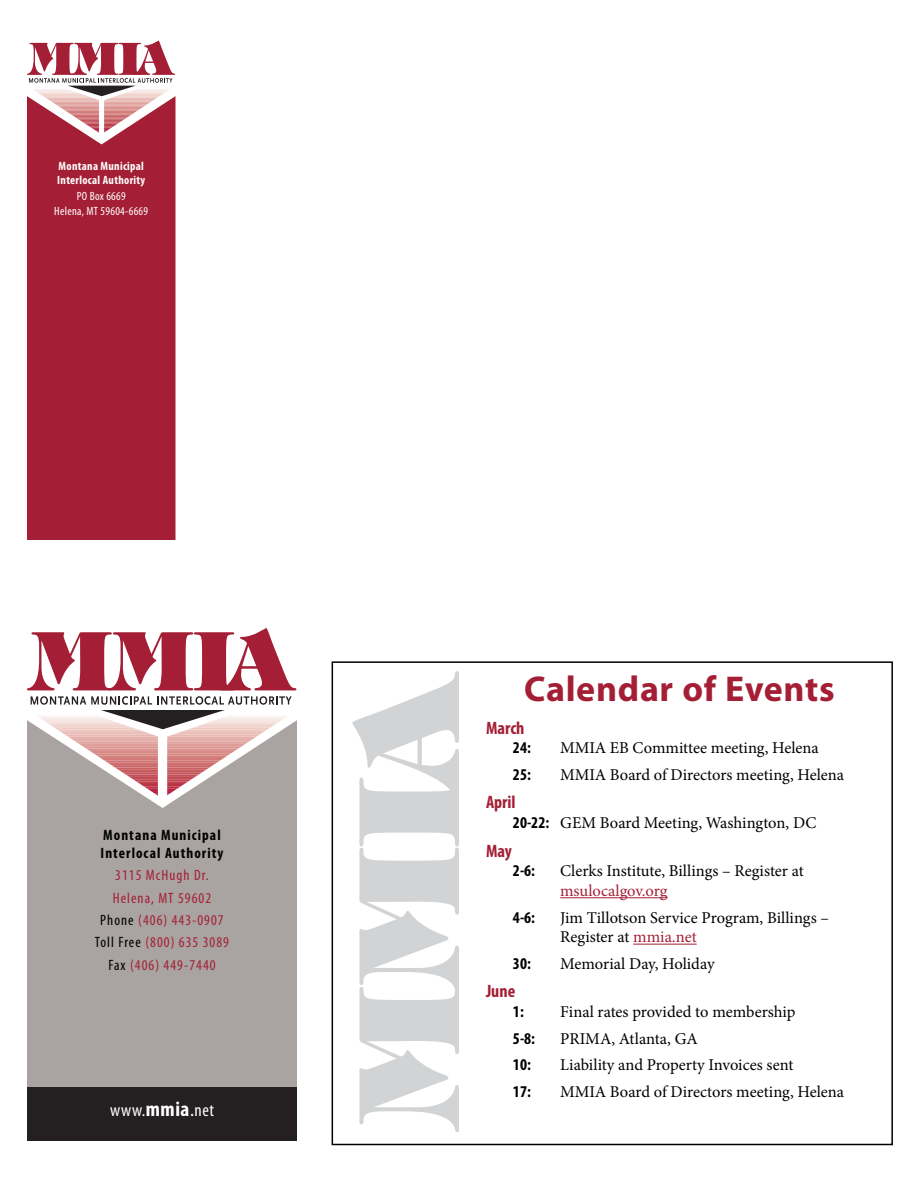
<style>
.page{position:relative;width:918px;height:1188px;background:#fff}
.page>*{position:absolute;margin:0;border:0;box-sizing:border-box;transform-origin:0 0}
.t1{font:700 36px "Myriad Pro";letter-spacing:.02em;color:#a41f35}
.t2{font:700 condensed 18px "Myriad Pro";color:#a41f35}
.t3{font:condensed 18px "Myriad Pro";letter-spacing:.035em;color:#fff}
.t4{font:16.5px/19.8px "Minion Pro";color:#000}
.t5{font:700 condensed 16.5px "Myriad Pro";color:#000}
.t6{font:16.5px "Minion Pro";letter-spacing:-.005em;color:#a41f35}
.t7{font:condensed 15px/22.4px "Myriad Pro";letter-spacing:.07em;color:#a41f35;text-align:center}
.t8{font:700 condensed 15px/18px "Myriad Pro";letter-spacing:.07em;color:#000}
.t9{font:700 condensed 12px/14.4px "Myriad Pro";letter-spacing:.025em;color:#fff}
.t10{font:condensed 12px/15.5px "Myriad Pro";letter-spacing:.025em;color:#fff;text-align:center}
.s1{color:#000}
.s2{font-weight:700;font-size:21px}
.s3{font-size:21px}
.s4{font-family:"Myriad Pro";font-weight:700;font-stretch:condensed}
.s5{color:#a41f35}
</style>
<div class="page">
<svg style="left:27px;top:40px;width:149px;height:56px"></svg>
<svg style="left:27px;top:628px;width:269px;height:62px"></svg>
<svg style="left:30px;top:696px;width:262px;height:24px"></svg>
<svg style="left:27px;top:720px;width:270px;height:367px;background:#b0a6a4"></svg>
<div style="left:27px;top:96px;width:149px;height:444px;background:#a41f35"></div>
<div style="left:27px;top:1087px;width:270px;height:54px;background:#241f21"></div>
<div style="left:332px;top:661px;width:561px;height:484px;border:2px solid #000"></div>
<svg style="left:352px;top:671px;width:107px;height:461px"></svg>
<hr style="left:560px;top:897px;width:108px;height:1px;background:#a41f35">
<hr style="left:633px;top:944px;width:64px;height:1px;background:#a41f35">
<p class="t9" style="left:57px;top:158px;width:89px">Montana Municipal<br>Interlocal Authority</p>
<p class="t10" style="left:54px;top:188px;width:95px">PO Box 6669<br>Helena, MT 59604-6669</p>
<p class="t8" style="left:101px;top:826px;width:124px">Montana Municipal<br>Interlocal Authority</p>
<p class="t7" style="left:95px;top:864px;width:136px">3115 McHugh Dr.<br>Helena, MT 59602<br><span class="s1">Phone</span> (406) 443-0907<br><span class="s1">Toll Free</span> (800) 635 3089<br><span class="s1">Fax</span> (406) 449-7440</p>
<p class="t3" style="left:110px;top:1099px;width:105px">www.<span class="s2">mmia</span><span class="s3">.</span>net</p>
<h1 class="t1" style="left:524px;top:666px;width:312px">Calendar of Events</h1>
<p class="t2" style="left:486px;top:716px;width:40px">March</p>
<p class="t5" style="left:513px;top:738px;width:19px">24:</p>
<p class="t4" style="left:560px;top:738px;width:260px">MMIA EB Committee meeting, Helena</p>
<p class="t5" style="left:513px;top:764px;width:19px">25:</p>
<p class="t4" style="left:560px;top:765px;width:285px">MMIA Board of Directors meeting, Helena</p>
<p class="t2" style="left:486px;top:791px;width:31px">April</p>
<p class="t4" style="left:513px;top:813px;width:305px"><span class="s4">20-22:</span> GEM Board Meeting, Washington, DC</p>
<p class="t2" style="left:486px;top:839px;width:27px">May</p>
<p class="t5" style="left:513px;top:861px;width:24px">2-6:</p>
<p class="t4" style="left:560px;top:861px;width:245px">Clerks Institute, Billings – Register at</p>
<p class="t6" style="left:560px;top:880px;width:109px">msulocalgov.org</p>
<p class="t5" style="left:513px;top:907px;width:24px">4-6:</p>
<p class="t4" style="left:560px;top:908px;width:270px">Jim Tillotson Service Program, Billings –<br>Register at <span class="s5">mmia.net</span></p>
<p class="t5" style="left:513px;top:953px;width:19px">30:</p>
<p class="t4" style="left:560px;top:954px;width:156px">Memorial Day, Holiday</p>
<p class="t2" style="left:486px;top:980px;width:31px">June</p>
<p class="t5" style="left:513px;top:1001px;width:12px">1:</p>
<p class="t4" style="left:560px;top:1002px;width:237px">Final rates provided to membership</p>
<p class="t5" style="left:513px;top:1028px;width:24px">5-8:</p>
<p class="t4" style="left:560px;top:1029px;width:139px">PRIMA, Atlanta, GA</p>
<p class="t5" style="left:513px;top:1054px;width:19px">10:</p>
<p class="t4" style="left:560px;top:1055px;width:235px">Liability and Property Invoices sent</p>
<p class="t5" style="left:513px;top:1081px;width:19px">17:</p>
<p class="t4" style="left:560px;top:1082px;width:285px">MMIA Board of Directors meeting, Helena</p>
</div>
